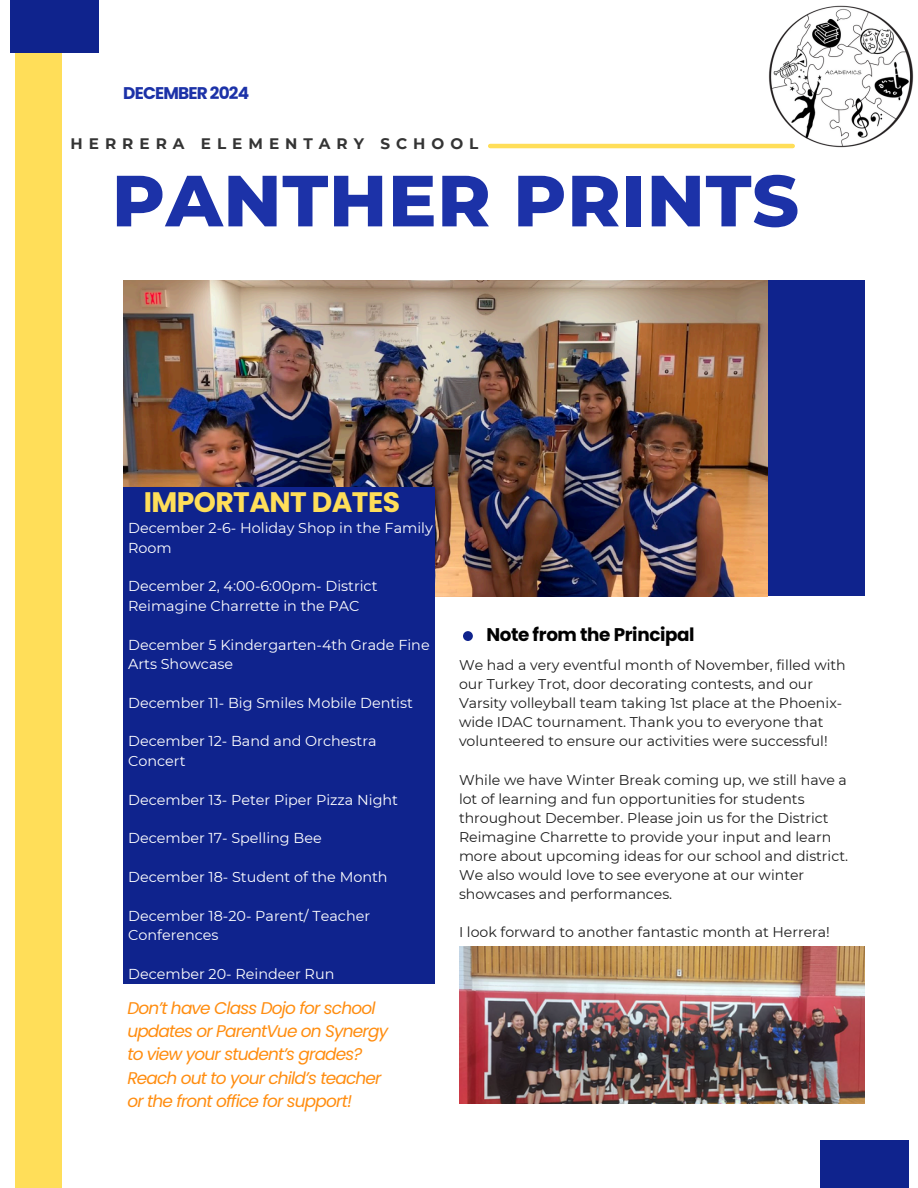
<style>
.page{position:relative;width:918px;height:1188px;background:#fff}
.page>*{position:absolute;margin:0;border:0;box-sizing:border-box;transform-origin:0 0}
.t1{font:800 72.3px "Montserrat";letter-spacing:.01em;color:#1c32a8}
.t2{font:700 28.2px "Poppins";letter-spacing:-.02em;color:#ffde59}
.t3{font:700 18.3px "Poppins";letter-spacing:-.02em;color:#000}
.t4{font:italic 16.95px/23.2px "Poppins";letter-spacing:-.05em;color:#ff8d10}
.t5{font:700 16.95px "Poppins";letter-spacing:-.05em;color:#1c32a8}
.t6{font:700 15.15px "Montserrat";letter-spacing:.395em;color:#343434}
.t7{font:14.4px/19.4px "Montserrat";color:#fff}
.t8{font:14.1px/19px "Montserrat";color:#1e1e1e}
</style>
<div class="page">
<div style="left:16px;top:0;width:46px;height:1188px;background:#ffde59"></div>
<hr style="left:490px;top:144px;width:303px;height:4px;background:#ffde59">
<img style="left:123px;top:280px;width:645px;height:316px">
<div style="left:123px;top:487px;width:312px;height:497px;background:#0f238d"></div>
<div style="left:463px;top:631px;width:10px;height:10px;background:#0f238d;border-radius:50%"></div>
<img style="left:459px;top:946px;width:405px;height:158px">
<div style="left:768px;top:280px;width:97px;height:316px;background:#0f238d"></div>
<div style="left:10px;top:0;width:88px;height:53px;background:#0f238d"></div>
<div style="left:820px;top:1140px;width:89px;height:48px;background:#0f238d"></div>
<img style="left:765px;top:5px;width:149px;height:144px">
<h1 class="t5" style="left:123px;top:81px;width:127px">DECEMBER 2024</h1>
<p class="t6" style="left:71px;top:134px;width:409px">HERRERA ELEMENTARY SCHOOL</p>
<p class="t1" style="left:112px;top:156px;width:689px">PANTHER PRINTS</p>
<p class="t2" style="left:144px;top:483px;width:258px">IMPORTANT DATES</p>
<p class="t7" style="left:128px;top:519px;width:306px">December 2-6- Holiday Shop in the Family<br>Room</p>
<p class="t7" style="left:128px;top:577px;width:251px">December 2, 4:00-6:00pm- District<br>Reimagine Charrette in the PAC</p>
<p class="t7" style="left:128px;top:635px;width:303px">December 5 Kindergarten-4th Grade Fine<br>Arts Showcase</p>
<p class="t7" style="left:128px;top:693px;width:286px">December 11- Big Smiles Mobile Dentist</p>
<p class="t7" style="left:128px;top:732px;width:250px">December 12- Band and Orchestra<br>Concert</p>
<p class="t7" style="left:128px;top:790px;width:271px">December 13- Peter Piper Pizza Night</p>
<p class="t7" style="left:128px;top:829px;width:195px">December 17- Spelling Bee</p>
<p class="t7" style="left:128px;top:867px;width:261px">December 18- Student of the Month</p>
<h4 class="t7" style="left:128px;top:906px;width:243px">December 18-20- Parent/ Teacher<br>Conferences</h4>
<p class="t7" style="left:128px;top:964px;width:208px">December 20- Reindeer Run</p>
<p class="t4" style="left:127px;top:996px;width:262px">Don’t have Class Dojo for school updates or ParentVue on Synergy to view your student’s grades?<br>Reach out to your child’s teacher or the front office for support!</p>
<p class="t3" style="left:486px;top:622px;width:210px">Note from the Principal</p>
<p class="t8" style="left:459px;top:656px;width:388px">We had a very eventful month of November, filled with our Turkey Trot, door decorating contests, and our Varsity volleyball team taking 1st place at the Phoenix&shy;wide IDAC tournament. Thank you to everyone that volunteered to ensure our activities were successful!</p>
<h2 class="t8" style="left:459px;top:770px;width:391px">While we have Winter Break coming up, we still have a lot of learning and fun opportunities for students throughout December. Please join us for the District Reimagine Charrette to provide your input and learn more about upcoming ideas for our school and district.<br>We also would love to see everyone at our winter showcases and performances.</h2>
<p class="t8" style="left:459px;top:922px;width:372px">I look forward to another fantastic month at Herrera!</p>
</div>
